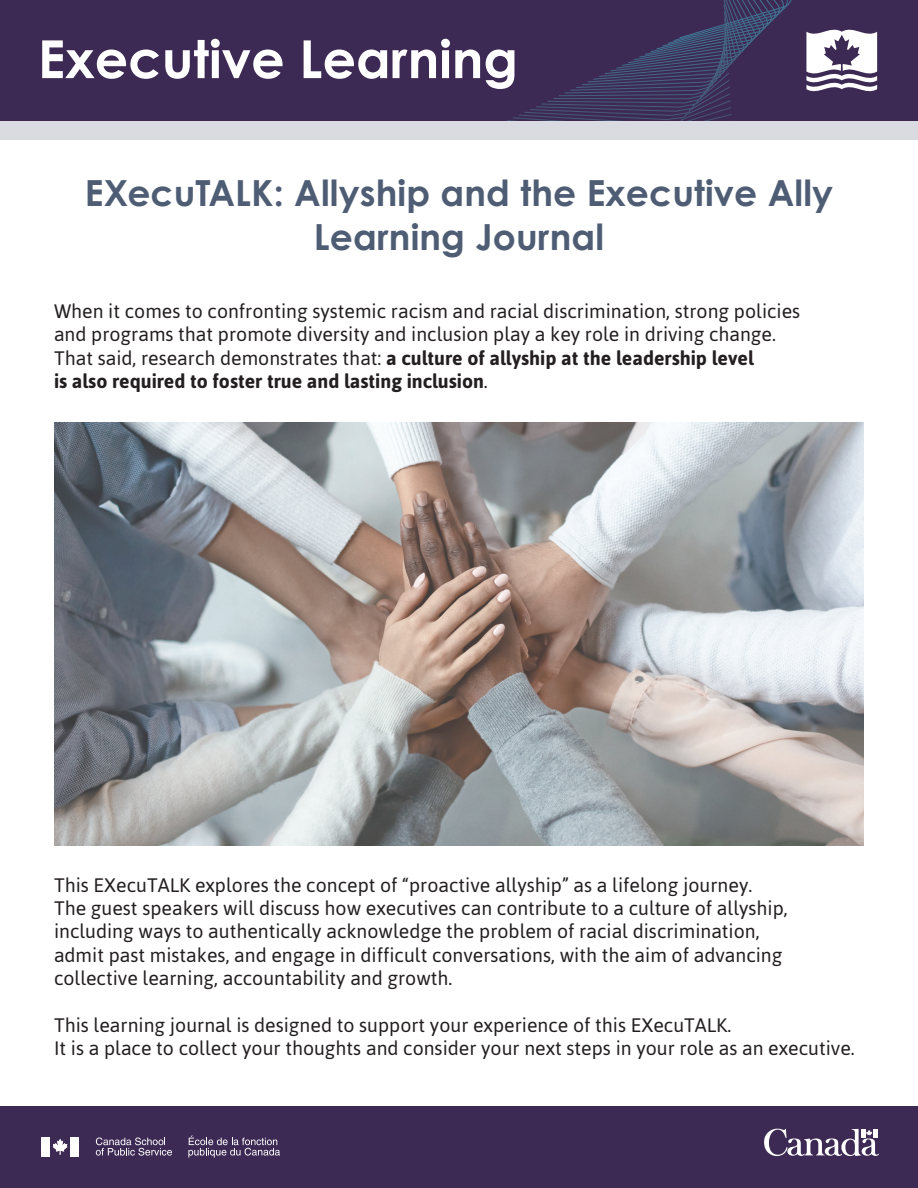
<style>
.page{position:relative;width:918px;height:1188px;background:#fff}
.page>*{position:absolute;margin:0;border:0;box-sizing:border-box;transform-origin:0 0}
.t1{font:700 52.5px "Century Gothic Pro";color:#fff}
.t2{font:700 36px/43.2px "Century Gothic Pro";letter-spacing:.005em;color:#4e5d74;text-align:center}
.t3{font:19.5px/23.4px "Asap";color:#231f20}
.s1{font-weight:700}
</style>
<div class="page">
<div style="left:0;top:0;width:918px;height:121px;background:#3d2a54"></div>
<div style="left:0;top:1106px;width:918px;height:82px;background:#3d2a54"></div>
<svg style="left:764px;top:1129px;width:115px;height:27px"></svg>
<svg style="left:96px;top:1137px;width:76px;height:19px"></svg>
<div style="left:41px;top:1137px;width:9px;height:19px;background:#fff"></div>
<svg style="left:53px;top:1139px;width:15px;height:16px"></svg>
<div style="left:70px;top:1137px;width:9px;height:19px;background:#fff"></div>
<svg style="left:188px;top:1135px;width:92px;height:23px"></svg>
<div style="left:0;top:121px;width:918px;height:19px;background:#dadbe0"></div>
<svg style="left:507px;top:0;width:370px;height:121px"></svg>
<img style="left:54px;top:423px;width:810px;height:423px">
<h1 class="t1" style="left:38px;top:26px;width:482px">Executive Learning</h1>
<h2 class="t2" style="left:85px;top:171px;width:750px">EXecuTALK: Allyship and the Executive Ally<br>Learning Journal</h2>
<p class="t3" style="left:54px;top:299px;width:748px">When it comes to confronting systemic racism and racial discrimination, strong policies and programs that promote diversity and inclusion play a key role in driving change.<br>That said, research demonstrates that: <span class="s1">a culture of allyship at the leadership level<br>is also required to foster true and lasting inclusion</span>.</p>
<p class="t3" style="left:54px;top:872px;width:735px">This EXecuTALK explores the concept of “proactive allyship” as a lifelong journey.<br>The guest speakers will discuss how executives can contribute to a culture of allyship, including ways to authentically acknowledge the problem of racial discrimination, admit past mistakes, and engage in difficult conversations, with the aim of advancing collective learning, accountability and growth.</p>
<p class="t3" style="left:54px;top:1013px;width:802px">This learning journal is designed to support your experience of this EXecuTALK.<br>It is a place to collect your thoughts and consider your next steps in your role as an executive.</p>
</div>
